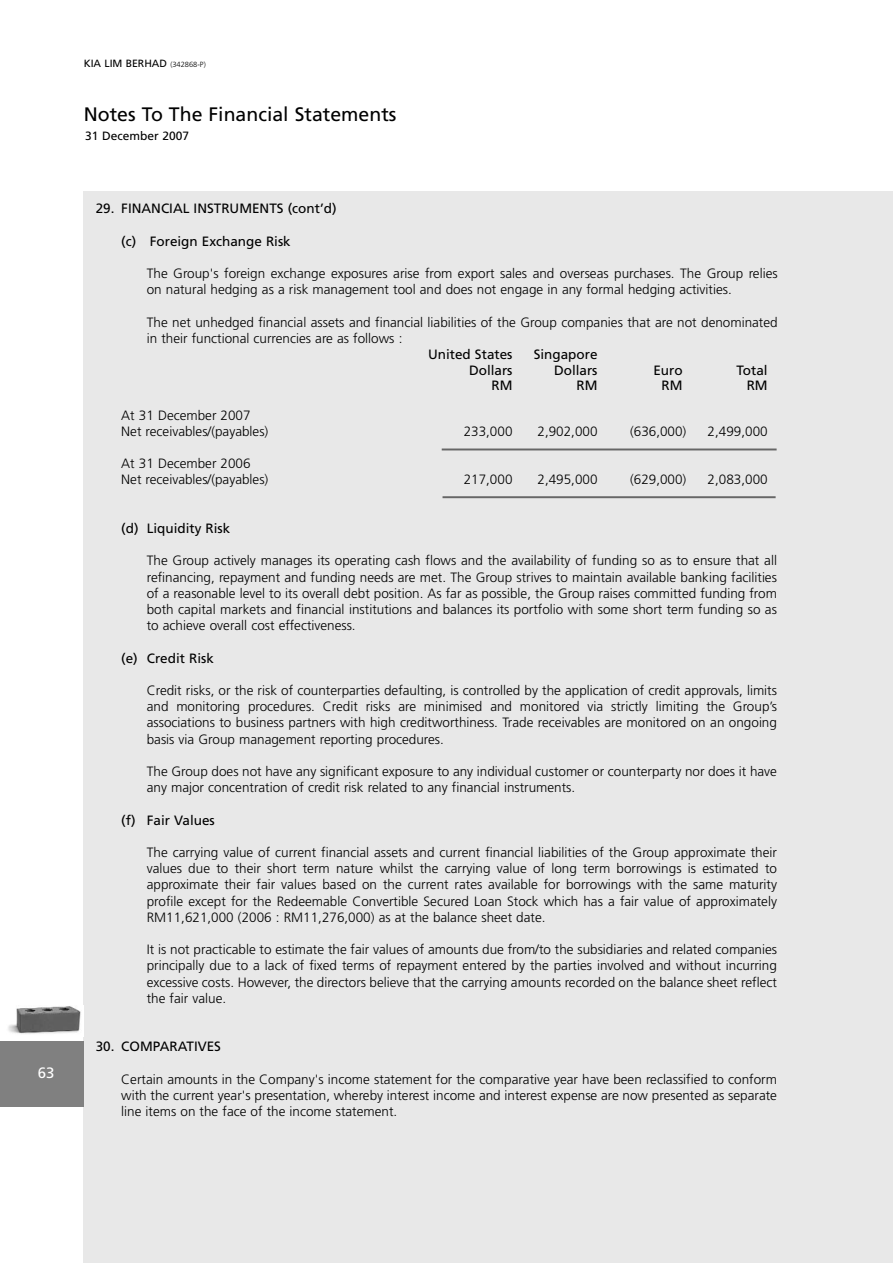
<style>
.page{position:relative;width:893px;height:1263px;background:#fff}
.page>*{position:absolute;margin:0;border:0;box-sizing:border-box;transform-origin:0 0}
.t1{font:19.5px "Frutiger";color:#000}
.t2{font:15px "Frutiger";color:#fff}
.t3{font:300 13.5px/16.2px "Frutiger";color:#000}
.t4{font:13.5px "Frutiger";color:#000}
.t5{font:12px "Frutiger";color:#000}
.t6{font:10.5px "Frutiger";color:#000}
.s1{font-weight:300;font-size:7.5px}
</style>
<div class="page">
<div style="left:84px;top:191px;width:809px;height:1072px;background:#e8e8e8"></div>
<img style="left:8px;top:1006px;width:73px;height:28px">
<div style="left:0;top:1041px;width:84px;height:65px;background:#808080"></div>
<hr style="left:442px;top:449px;width:334px;height:1px;background:#666">
<hr style="left:442px;top:496px;width:333px;height:2px;background:#666">
<p class="t2" style="left:38px;top:1066px;width:18px">63</p>
<p class="t6" style="left:84px;top:59px;width:124px">KIA LIM BERHAD <span class="s1">(342868-P)</span></p>
<h1 class="t1" style="left:84px;top:105px;width:314px">Notes To The Financial Statements</h1>
<p class="t5" style="left:85px;top:131px;width:106px">31 December 2007</p>
<p class="t4" style="left:96px;top:203px;width:242px">29. FINANCIAL INSTRUMENTS (cont’d)</p>
<p class="t4" style="left:121px;top:235px;width:171px">(c) Foreign Exchange Risk</p>
<p class="t3" style="left:147px;top:266px;width:632px">The Group's foreign exchange exposures arise from export sales and overseas purchases. The Group relies on natural hedging as a risk management tool and does not engage in any formal hedging activities.</p>
<p class="t3" style="left:147px;top:315px;width:632px">The net unhedged financial assets and financial liabilities of the Group companies that are not denominated in their functional currencies are as follows :</p>
<p class="t4" style="left:428px;top:349px;width:86px">United States</p>
<p class="t4" style="left:534px;top:349px;width:65px">Singapore</p>
<p class="t4" style="left:469px;top:365px;width:45px">Dollars</p>
<p class="t4" style="left:554px;top:365px;width:45px">Dollars</p>
<p class="t4" style="left:653px;top:365px;width:31px">Euro</p>
<p class="t4" style="left:736px;top:365px;width:33px">Total</p>
<p class="t4" style="left:491px;top:380px;width:22px">RM</p>
<p class="t4" style="left:576px;top:380px;width:22px">RM</p>
<p class="t4" style="left:662px;top:380px;width:22px">RM</p>
<p class="t4" style="left:747px;top:380px;width:22px">RM</p>
<p class="t3" style="left:121px;top:407px;width:149px">At 31 December 2007<br>Net receivables/(payables)</p>
<p class="t3" style="left:464px;top:424px;width:50px">233,000</p>
<p class="t3" style="left:537px;top:424px;width:62px">2,902,000</p>
<p class="t3" style="left:630px;top:424px;width:58px">(636,000)</p>
<p class="t3" style="left:708px;top:424px;width:62px">2,499,000</p>
<p class="t3" style="left:121px;top:456px;width:149px">At 31 December 2006<br>Net receivables/(payables)</p>
<p class="t3" style="left:464px;top:472px;width:50px">217,000</p>
<p class="t3" style="left:537px;top:472px;width:62px">2,495,000</p>
<p class="t3" style="left:630px;top:472px;width:58px">(629,000)</p>
<p class="t3" style="left:708px;top:472px;width:62px">2,083,000</p>
<p class="t4" style="left:121px;top:522px;width:111px">(d) Liquidity Risk</p>
<p class="t3" style="left:147px;top:553px;width:632px;text-align:justify">The Group actively manages its operating cash flows and the availability of funding so as to ensure that all refinancing, repayment and funding needs are met. The Group strives to maintain available banking facilities of a reasonable level to its overall debt position. As far as possible, the Group raises committed funding from both capital markets and financial institutions and balances its portfolio with some short term funding so as to achieve overall cost effectiveness.</p>
<p class="t4" style="left:121px;top:652px;width:94px">(e) Credit Risk</p>
<p class="t3" style="left:147px;top:683px;width:632px;text-align:justify">Credit risks, or the risk of counterparties defaulting, is controlled by the application of credit approvals, limits and monitoring procedures. Credit risks are minimised and monitored via strictly limiting the Group’s associations to business partners with high creditworthiness. Trade receivables are monitored on an ongoing basis via Group management reporting procedures.</p>
<p class="t3" style="left:147px;top:764px;width:632px">The Group does not have any significant exposure to any individual customer or counterparty nor does it have any major concentration of credit risk related to any financial instruments.</p>
<p class="t4" style="left:121px;top:814px;width:95px">(f) Fair Values</p>
<p class="t3" style="left:147px;top:845px;width:632px;text-align:justify">The carrying value of current financial assets and current financial liabilities of the Group approximate their values due to their short term nature whilst the carrying value of long term borrowings is estimated to approximate their fair values based on the current rates available for borrowings with the same maturity profile except for the Redeemable Convertible Secured Loan Stock which has a fair value of approximately RM11,621,000 (2006 : RM11,276,000) as at the balance sheet date.</p>
<p class="t3" style="left:147px;top:942px;width:632px;text-align:justify">It is not practicable to estimate the fair values of amounts due from/to the subsidiaries and related companies principally due to a lack of fixed terms of repayment entered by the parties involved and without incurring excessive costs. However, the directors believe that the carrying amounts recorded on the balance sheet reflect the fair value.</p>
<p class="t4" style="left:96px;top:1041px;width:127px">30. COMPARATIVES</p>
<p class="t3" style="left:121px;top:1072px;width:657px;text-align:justify">Certain amounts in the Company's income statement for the comparative year have been reclassified to conform with the current year's presentation, whereby interest income and interest expense are now presented as separate line items on the face of the income statement.</p>
</div>
